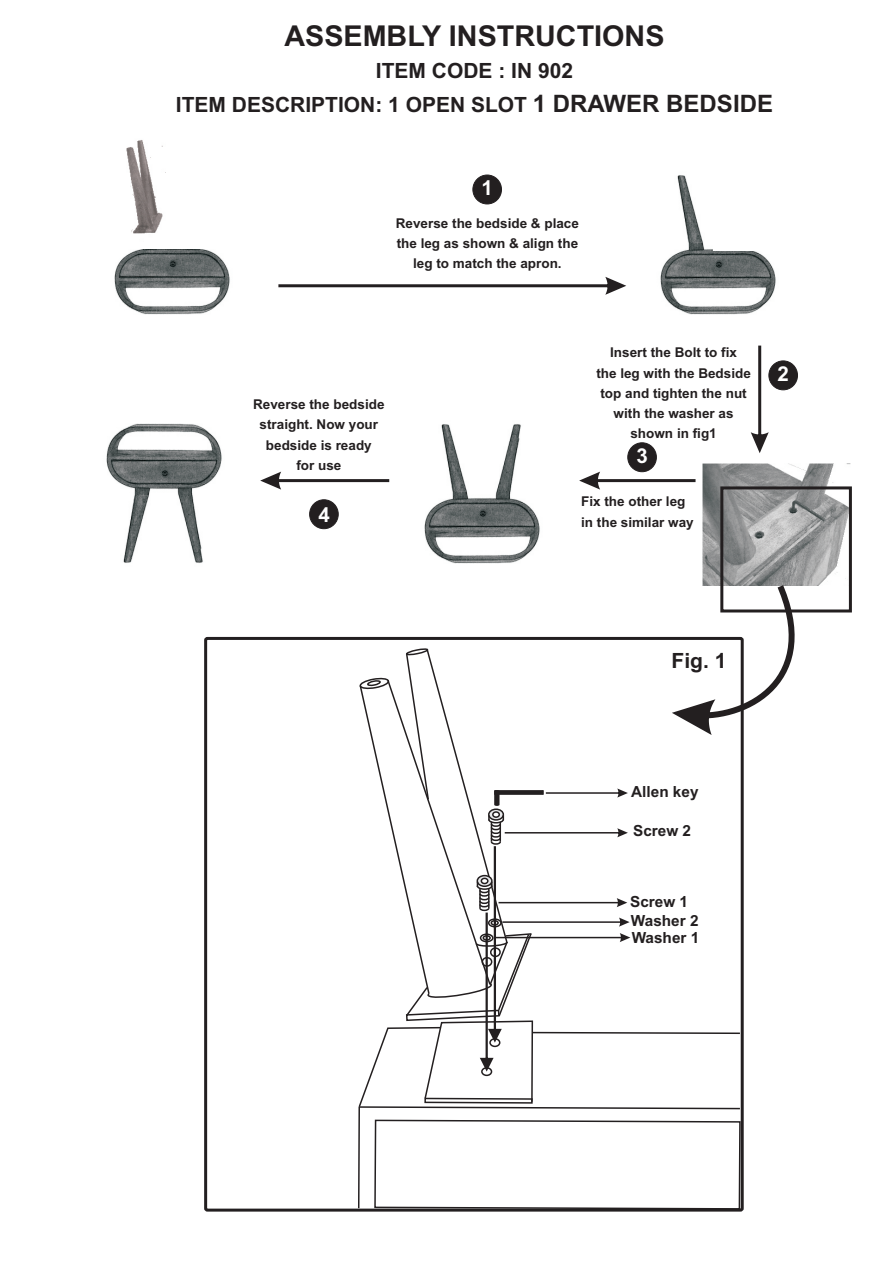
<style>
.page{position:relative;width:893px;height:1263px;background:#fff}
.page>*{position:absolute;margin:0;border:0;box-sizing:border-box;transform-origin:0 0}
.t1{font:700 28.8px "Arial";color:#231f20}
.t2{font:700 21px/33.5px "Arial";color:#231f20;text-align:center}
.t3{font:700 20.55px "Arial";color:#fff}
.t4{font:700 15.3px "Arial";color:#231f20}
.t5{font:700 13.5px/20.2px "Arial";color:#231f20;text-align:center}
.s1{font-size:24px}
</style>
<div class="page">
<img style="left:114px;top:250px;width:116px;height:65px">
<img style="left:660px;top:175px;width:116px;height:140px">
<img style="left:424px;top:424px;width:116px;height:140px">
<img style="left:106px;top:423px;width:116px;height:140px">
<div style="left:713px;top:115px;width:73px;height:135px;background:#fff"></div>
<div style="left:769px;top:361px;width:29px;height:29px;background:#231f20;border:1px solid #231f20;border-radius:50%"></div>
<div style="left:628px;top:443px;width:29px;height:29px;background:#231f20;border:1px solid #231f20;border-radius:50%"></div>
<div style="left:309px;top:500px;width:29px;height:29px;background:#231f20;border:1px solid #231f20;border-radius:50%"></div>
<img style="left:126px;top:140px;width:40px;height:94px">
<svg style="left:278px;top:277px;width:348px;height:18px"></svg>
<svg style="left:751px;top:346px;width:18px;height:107px"></svg>
<svg style="left:579px;top:472px;width:116px;height:18px"></svg>
<svg style="left:260px;top:472px;width:129px;height:18px"></svg>
<img style="left:702px;top:464px;width:148px;height:121px">
<div style="left:473px;top:175px;width:29px;height:29px;background:#231f20;border:1px solid #231f20;border-radius:50%"></div>
<svg style="left:357px;top:585px;width:438px;height:625px"></svg>
<div style="left:720px;top:486px;width:132px;height:126px;border:3px solid #231f20"></div>
<h1 class="t1" style="left:284px;top:25px;width:382px">ASSEMBLY INSTRUCTIONS</h1>
<h2 class="t2" style="left:176px;top:56px;width:599px">ITEM CODE : IN 902<br>ITEM DESCRIPTION: 1 OPEN SLOT <span class="s1">1 DRAWER BEDSIDE</span></h2>
<h3 class="t3" style="left:482px;top:180px;width:13px">1</h3>
<p class="t5" style="left:396px;top:214px;width:185px">Reverse the bedside &amp; place the leg as shown &amp; align the leg to match the apron.</p>
<p class="t5" style="left:253px;top:396px;width:133px">Reverse the bedside straight. Now your bedside is ready<br>for use</p>
<h3 class="t3" style="left:318px;top:507px;width:13px">4</h3>
<p class="t5" style="left:596px;top:344px;width:156px">Insert the Bolt to fix<br>the leg with the Bedside top and tighten the nut with the washer as shown in fig1</p>
<h3 class="t3" style="left:636px;top:448px;width:13px">3</h3>
<p class="t5" style="left:581px;top:493px;width:114px;text-align:left">Fix the other leg in the similar way</p>
<h3 class="t3" style="left:778px;top:366px;width:13px">2</h3>
<h2 class="t2" style="left:671px;top:645px;width:56px">Fig. 1</h2>
<p class="t4" style="left:631px;top:786px;width:69px">Allen key</p>
<p class="t4" style="left:633px;top:825px;width:59px">Screw 2</p>
<p class="t4" style="left:630px;top:896px;width:59px">Screw 1</p>
<p class="t4" style="left:631px;top:914px;width:69px">Washer 2</p>
<p class="t4" style="left:632px;top:931px;width:69px">Washer 1</p>
</div>
